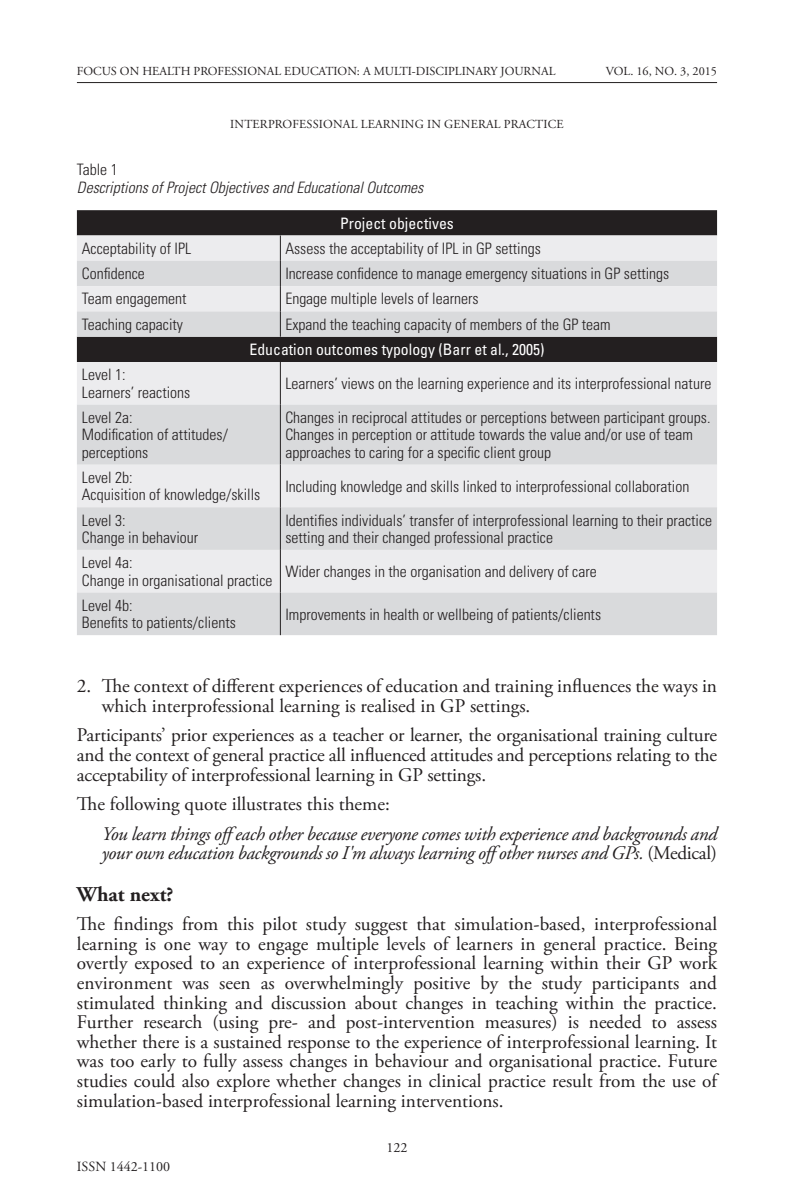
<style>
.page{position:relative;width:794px;height:1196px;background:#fff}
.page>*{position:absolute;margin:0;border:0;box-sizing:border-box;transform-origin:0 0}
.subhead_2{font:700 21px "Adobe Garamond Pro";color:#231f20}
.body_text{font:19.25px/19.6px "Adobe Garamond Pro";color:#231f20;text-align:justify}
.indent{font:italic 19.25px/19.6px "Adobe Garamond Pro";letter-spacing:-.015em;color:#231f20}
.numbered_bullet_1{font:19.25px/19.6px "Adobe Garamond Pro";color:#231f20}
.table_text{font:300 condensed 15.75px/17.3px "Univers LT Std";color:#231f20}
.t1{font:condensed 15.75px "Univers LT Std";color:#fff}
.table_text-2{font:italic 300 condensed 15.75px "Univers LT Std";color:#231f20}
.t2{font:14px "Adobe Garamond Pro";color:#231f20}
.t3{font:12.25px "Adobe Garamond Pro";color:#231f20}
.s1{font-style:normal}
</style>
<div class="page">
<hr style="left:77px;top:82px;width:640px;height:1px;background:#231f20">
<div style="left:77px;top:210px;width:640px;height:25px;background:#231f20"></div>
<svg style="left:77px;top:337px;width:640px;height:298px;fill:#d9dadc"></svg>
<hr style="left:280px;top:362px;width:1px;height:42px;background:#231f20">
<hr style="left:280px;top:404px;width:1px;height:60px;background:#231f20">
<hr style="left:280px;top:464px;width:1px;height:43px;background:#231f20">
<hr style="left:280px;top:507px;width:1px;height:43px;background:#231f20">
<hr style="left:280px;top:550px;width:1px;height:42px;background:#231f20">
<hr style="left:280px;top:592px;width:1px;height:43px;background:#231f20">
<svg style="left:77px;top:235px;width:640px;height:102px"></svg>
<p class="t3" style="left:77px;top:64px;width:480px">FOCUS ON HEALTH PROFESSIONAL EDUCATION: A MULTI-DISCIPLINARY JOURNAL</p>
<p class="t3" style="left:606px;top:64px;width:113px">VOL. 16, NO. 3, 2015</p>
<p class="t3" style="left:230px;top:117px;width:335px">INTERPROFESSIONAL LEARNING IN GENERAL PRACTICE</p>
<p class="table_text" style="left:77px;top:161px;width:42px">Table 1</p>
<p class="table_text-2" style="left:77px;top:178px;width:348px">Descriptions of Project Objectives and Educational Outcomes</p>
<p class="t1" style="left:340px;top:213px;width:115px">Project objectives</p>
<p class="table_text" style="left:82px;top:240px;width:111px">Acceptability of IPL</p>
<p class="table_text" style="left:285px;top:240px;width:257px">Assess the acceptability of IPL in GP settings</p>
<p class="table_text" style="left:82px;top:265px;width:64px">Confidence</p>
<p class="table_text" style="left:285px;top:265px;width:385px">Increase confidence to manage emergency situations in GP settings</p>
<p class="table_text" style="left:82px;top:290px;width:106px">Team engagement</p>
<p class="table_text" style="left:285px;top:290px;width:195px">Engage multiple levels of learners</p>
<p class="table_text" style="left:82px;top:315px;width:103px">Teaching capacity</p>
<p class="table_text" style="left:285px;top:315px;width:327px">Expand the teaching capacity of members of the GP team</p>
<p class="t1" style="left:249px;top:339px;width:296px">Education outcomes typology (Barr et al., 2005)</p>
<p class="table_text" style="left:82px;top:366px;width:110px">Level 1:<br>Learners’ reactions</p>
<p class="table_text" style="left:285px;top:375px;width:427px">Learners’ views on the learning experience and its interprofessional nature</p>
<p class="table_text" style="left:82px;top:409px;width:148px">Level 2a:<br>Modification of attitudes/ perceptions</p>
<p class="table_text" style="left:285px;top:409px;width:427px">Changes in reciprocal attitudes or perceptions between participant groups.<br>Changes in perception or attitude towards the value and/or use of team approaches to caring for a specific client group</p>
<p class="table_text" style="left:82px;top:469px;width:180px">Level 2b:<br>Acquisition of knowledge/skills</p>
<p class="table_text" style="left:285px;top:477px;width:405px">Including knowledge and skills linked to interprofessional collaboration</p>
<p class="table_text" style="left:82px;top:511px;width:118px">Level 3:<br>Change in behaviour</p>
<p class="table_text" style="left:285px;top:511px;width:428px">Identifies individuals’ transfer of interprofessional learning to their practice setting and their changed professional practice</p>
<p class="table_text" style="left:82px;top:554px;width:192px">Level 4a:<br>Change in organisational practice</p>
<p class="table_text" style="left:285px;top:562px;width:313px">Wider changes in the organisation and delivery of care</p>
<p class="table_text" style="left:82px;top:596px;width:155px">Level 4b:<br>Benefits to patients/clients</p>
<p class="table_text" style="left:285px;top:605px;width:317px">Improvements in health or wellbeing of patients/clients</p>
<p class="numbered_bullet_1" style="left:102px;top:677px;width:617px;text-indent:-25px">2. The context of different experiences of education and training influences the ways in which interprofessional learning is realised in GP settings.</p>
<p class="body_text" style="left:77px;top:726px;width:642px">Participants’ prior experiences as a teacher or learner, the organisational training culture and the context of general practice all influenced attitudes and perceptions relating to the acceptability of interprofessional learning in GP settings.</p>
<p class="body_text" style="left:77px;top:795px;width:314px">The following quote illustrates this theme:</p>
<p class="indent" style="left:102px;top:824px;width:617px">You learn things offeach other because everyone comes with experience and backgrounds and your own education backgrounds so I'm always learning offother nurses and GPs. <span class="s1">(Medical)</span></p>
<p class="subhead_2" style="left:77px;top:881px;width:98px">What next?</p>
<p class="body_text" style="left:77px;top:914px;width:641px">The findings from this pilot study suggest that simulation-based, interprofessional learning is one way to engage multiple levels of learners in general practice. Being overtly exposed to an experience of interprofessional learning within their GP work environment was seen as overwhelmingly positive by the study participants and stimulated thinking and discussion about changes in teaching within the practice.<br>Further research (using pre- and post-intervention measures) is needed to assess whether there is a sustained response to the experience of interprofessional learning. It was too early to fully assess changes in behaviour and organisational practice. Future studies could also explore whether changes in clinical practice result from the use of simulation-based interprofessional learning interventions.</p>
<p class="t2" style="left:77px;top:1158px;width:95px">ISSN 1442-1100</p>
<p class="t2" style="left:386px;top:1138px;width:22px">122</p>
</div>
